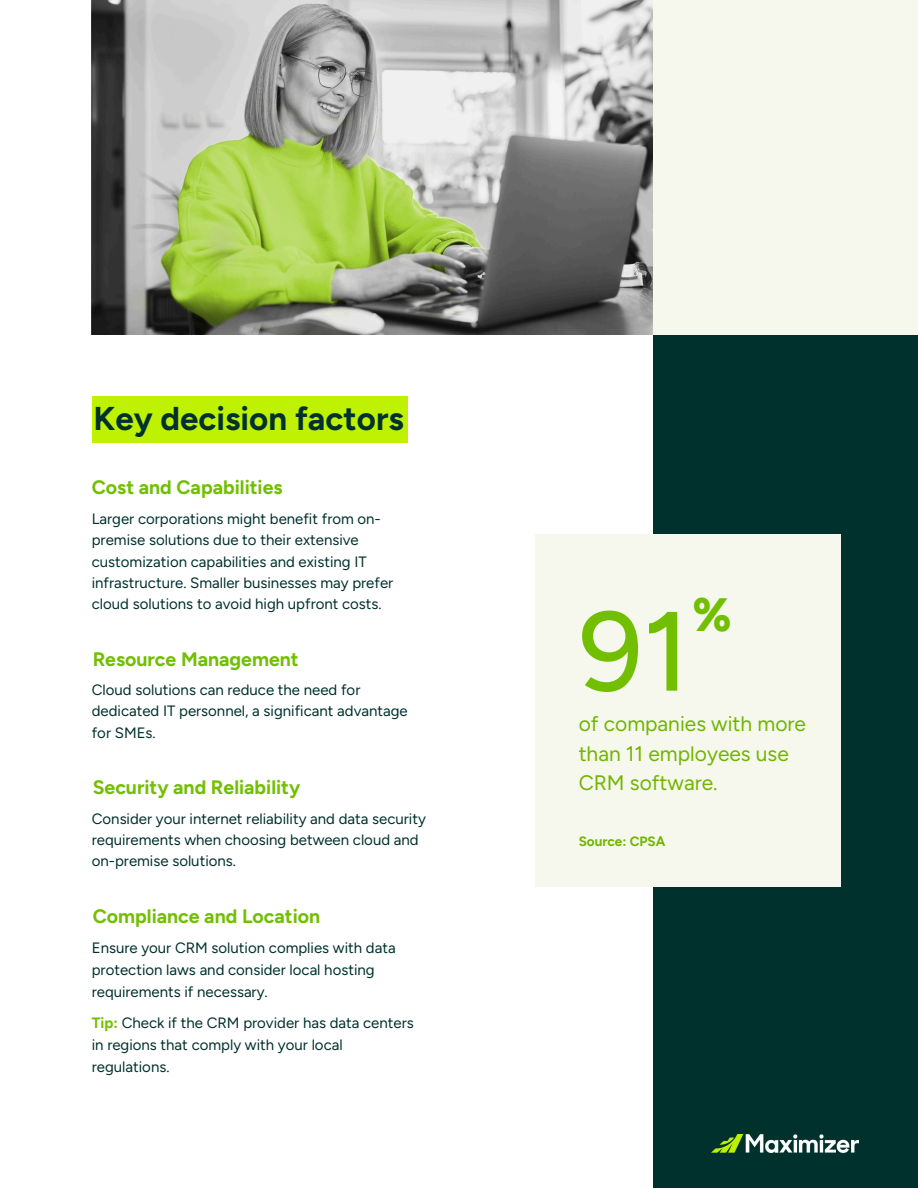
<style>
.page{position:relative;width:918px;height:1188px;background:#fff}
.page>*{position:absolute;margin:0;border:0;box-sizing:border-box;transform-origin:0 0}
.t1{font:500 112.5px "Figtree";color:#72bf01}
.t2{font:900 46.8px "Figtree";color:#72bf01}
.t3{font:700 33px "Figtree";color:#00312d}
.t4{font:21px/29.2px "Figtree";color:#72b501}
.t5{font:700 19.5px "Figtree";color:#72bf01}
.t6{font:15px/21.3px "Figtree";color:#00312d}
.t7{font:700 13.5px "Figtree";color:#72b501}
.s1{font-weight:700;color:#72bf01}
</style>
<div class="page">
<img style="left:92px;top:0;width:562px;height:334px">
<div style="left:654px;top:334px;width:264px;height:854px;background:#00312d"></div>
<div style="left:92px;top:396px;width:316px;height:47px;background:#bff102"></div>
<div style="left:535px;top:534px;width:306px;height:353px;background:#f6f8ee"></div>
<img style="left:711px;top:1135px;width:148px;height:18px">
<div style="left:654px;top:0;width:264px;height:334px;background:#f6f8ee"></div>
<h2 class="t3" style="left:94px;top:399px;width:312px">Key decision factors</h2>
<h2 class="t5" style="left:92px;top:476px;width:192px">Cost and Capabilities</h2>
<p class="t6" style="left:92px;top:508px;width:303px">Larger corporations might benefit from on&shy;premise solutions due to their extensive customization capabilities and existing IT infrastructure. Smaller businesses may prefer cloud solutions to avoid high upfront costs.</p>
<h2 class="t5" style="left:93px;top:647px;width:208px">Resource Management</h2>
<p class="t6" style="left:92px;top:679px;width:318px">Cloud solutions can reduce the need for dedicated IT personnel, a significant advantage for SMEs.</p>
<h2 class="t5" style="left:93px;top:776px;width:209px">Security and Reliability</h2>
<p class="t6" style="left:92px;top:808px;width:336px">Consider your internet reliability and data security requirements when choosing between cloud and on-premise solutions.</p>
<p class="t5" style="left:93px;top:904px;width:229px">Compliance and Location</p>
<p class="t6" style="left:92px;top:937px;width:305px;line-height:22px">Ensure your CRM solution complies with data protection laws and consider local hosting requirements if necessary.</p>
<p class="t6" style="left:92px;top:1012px;width:323px;line-height:22px"><span class="s1">Tip:</span> Check if the CRM provider has data centers in regions that comply with your local regulations.</p>
<p class="t2" style="left:693px;top:586px;width:41px">%</p>
<p class="t1" style="left:579px;top:584px;width:112px">91</p>
<h3 class="t4" style="left:579px;top:709px;width:229px">of companies with more than 11 employees use<br>CRM software.</h3>
<h4 class="t7" style="left:579px;top:833px;width:88px">Source: CPSA</h4>
</div>
